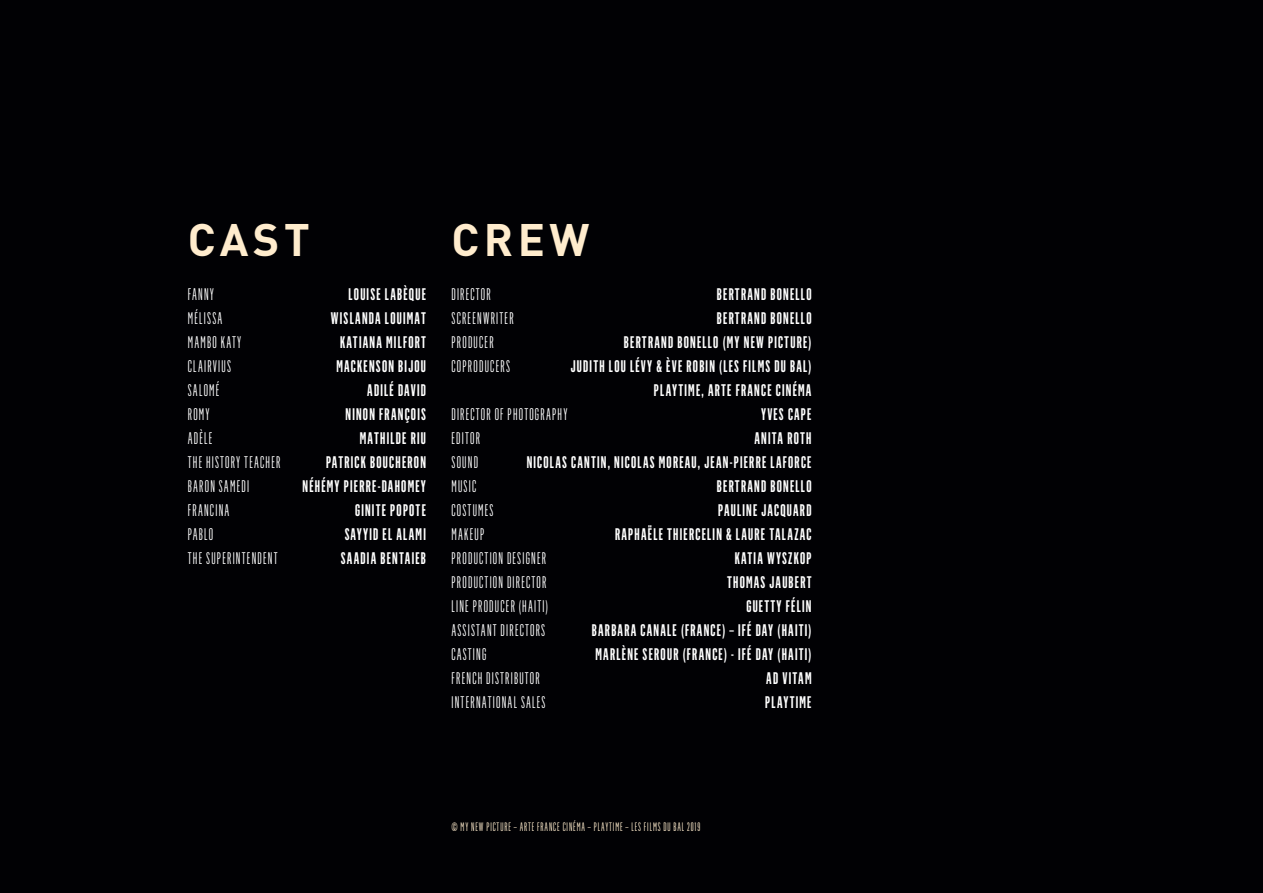
<style>
.page{position:relative;width:1263px;height:893px;background:#010104}
.page>*{position:absolute;margin:0;border:0;box-sizing:border-box;transform-origin:0 0}
.t1{font:700 45px "DIN";color:#ffeccd}
.t2{font:600 16.5px/24px "Flama Ultracondensed";letter-spacing:.075em;color:#fff}
.t3{font:16.5px "Flama Ultracondensed";letter-spacing:.075em;color:#fff}
.t4{font:12px "Flama Ultracondensed";letter-spacing:.075em;color:#ffeccd}
.s1{font-weight:600}
</style>
<div class="page">
<h1 class="t1" style="left:188px;top:211px;width:63px">CAST</h1>
<p class="t3" style="left:188px;top:284px;width:28px">FANNY</p>
<p class="t2" style="left:348px;top:282px;width:12px">LOUISE</p>
<p class="t2" style="left:385px;top:282px;width:37px">LABÈQUE</p>
<p class="t3" style="left:188px;top:308px;width:36px">MÉLISSA</p>
<p class="t2" style="left:331px;top:306px;width:7px">WISLANDA</p>
<p class="t2" style="left:385px;top:306px;width:13px">LOUIMAT</p>
<p class="t3" style="left:188px;top:332px;width:55px">MAMBO KATY</p>
<p class="t2" style="left:340px;top:330px;width:14px">KATIANA</p>
<p class="t2" style="left:386px;top:330px;width:14px">MILFORT</p>
<p class="t3" style="left:188px;top:356px;width:45px">CLAIRVIUS</p>
<p class="t2" style="left:336px;top:354px;width:28px">MACKENSON</p>
<p class="t2" style="left:398px;top:354px;width:23px">BIJOU</p>
<p class="t3" style="left:188px;top:380px;width:33px">SALOMÉ</p>
<p class="t2" style="left:367px;top:378px;width:44px">ADILÉ DAVID</p>
<p class="t3" style="left:188px;top:404px;width:23px">ROMY</p>
<p class="t2" style="left:345px;top:402px;width:14px">NINON</p>
<p class="t2" style="left:379px;top:402px;width:38px">FRANÇOIS</p>
<p class="t3" style="left:188px;top:428px;width:26px">ADÈLE</p>
<p class="t2" style="left:360px;top:426px;width:63px">MATHILDE RIU</p>
<p class="t3" style="left:188px;top:452px;width:94px">THE HISTORY TEACHER</p>
<p class="t2" style="left:326px;top:450px;width:83px">PATRICK BOUCHERON</p>
<p class="t3" style="left:188px;top:476px;width:63px">BARON SAMEDI</p>
<p class="t2" style="left:303px;top:474px;width:54px">NÉHÉMY PIERRE</p>
<p class="t2" style="left:378px;top:474px;width:50px">-DAHOMEY</p>
<p class="t3" style="left:188px;top:500px;width:43px">FRANCINA</p>
<p class="t2" style="left:355px;top:498px;width:13px">GINITE</p>
<p class="t2" style="left:390px;top:498px;width:14px">POPOTE</p>
<p class="t3" style="left:188px;top:524px;width:27px">PABLO</p>
<p class="t2" style="left:345px;top:522px;width:66px">SAYYID EL ALAMI</p>
<p class="t3" style="left:188px;top:548px;width:91px">THE SUPERINTENDENT</p>
<p class="t2" style="left:341px;top:546px;width:13px">SAADIA</p>
<p class="t2" style="left:380px;top:546px;width:13px">BENTAIEB</p>
<h1 class="t1" style="left:451px;top:211px;width:139px">CREW</h1>
<p class="t3" style="left:451px;top:284px;width:41px">DIRECTOR</p>
<p class="t2" style="left:717px;top:282px;width:14px">BERTRAND</p>
<p class="t2" style="left:770px;top:282px;width:13px">BONELLO</p>
<p class="t3" style="left:451px;top:308px;width:64px">SCREENWRITER</p>
<p class="t2" style="left:717px;top:306px;width:14px">BERTRAND</p>
<p class="t2" style="left:770px;top:306px;width:13px">BONELLO</p>
<p class="t3" style="left:451px;top:332px;width:44px">PRODUCER</p>
<p class="t2" style="left:624px;top:330px;width:14px">BERTRAND</p>
<p class="t2" style="left:677px;top:330px;width:13px">BONELLO</p>
<p class="t2" style="left:723px;top:330px;width:90px">(MY NEW PICTURE)</p>
<p class="t3" style="left:451px;top:356px;width:76px">COPRODUCERS <span class="s1">JUDIT</span></p>
<p class="t2" style="left:599px;top:354px;width:100px">H LOU LÉVY &amp; ÈVE ROBIN</p>
<p class="t2" style="left:719px;top:354px;width:36px">(LES FILMS</p>
<p class="t2" style="left:654px;top:354px;width:159px;text-indent:121px">DU BAL)<br>PLAYTIME, ARTE FRANCE CINÉMA</p>
<p class="t3" style="left:451px;top:404px;width:118px">DIRECTOR OF PHOTOGRAPHY</p>
<p class="t2" style="left:761px;top:402px;width:6px">YVES</p>
<p class="t2" style="left:788px;top:402px;width:7px">CAPE</p>
<p class="t3" style="left:451px;top:428px;width:30px">EDITOR</p>
<p class="t2" style="left:754px;top:426px;width:14px">ANITA</p>
<p class="t2" style="left:787px;top:426px;width:26px">ROTH</p>
<p class="t3" style="left:451px;top:452px;width:28px">SOUND</p>
<p class="t2" style="left:527px;top:450px;width:24px">NICOLAS</p>
<p class="t2" style="left:571px;top:450px;width:7px">CANTIN</p>
<p class="t2" style="left:608px;top:450px;width:31px">, NICOLAS</p>
<p class="t2" style="left:659px;top:450px;width:15px">MOREAU</p>
<p class="t2" style="left:698px;top:450px;width:49px">, JEAN-PIERRE</p>
<p class="t2" style="left:770px;top:450px;width:42px">LAFORCE</p>
<p class="t3" style="left:451px;top:476px;width:26px">MUSIC</p>
<p class="t2" style="left:717px;top:474px;width:14px">BERTRAND</p>
<p class="t2" style="left:770px;top:474px;width:13px">BONELLO</p>
<p class="t3" style="left:451px;top:500px;width:43px">COSTUMES</p>
<p class="t2" style="left:718px;top:498px;width:13px">PAULINE</p>
<p class="t2" style="left:762px;top:498px;width:33px">JACQUARD</p>
<p class="t3" style="left:451px;top:524px;width:33px">MAKEUP</p>
<p class="t2" style="left:615px;top:522px;width:134px">RAPHAËLE THIERCELIN &amp; LAURE</p>
<p class="t2" style="left:769px;top:522px;width:13px">TALAZA</p>
<p class="t2" style="left:806px;top:522px;width:7px">C</p>
<p class="t3" style="left:451px;top:548px;width:96px">PRODUCTION DESIGNER</p>
<p class="t2" style="left:735px;top:546px;width:13px">KATIA</p>
<p class="t2" style="left:767px;top:546px;width:22px">WYSZKOP</p>
<p class="t3" style="left:451px;top:572px;width:96px">PRODUCTION DIRECTOR</p>
<p class="t2" style="left:727px;top:570px;width:20px">THOMAS</p>
<p class="t2" style="left:770px;top:570px;width:7px">JAUBERT</p>
<p class="t3" style="left:451px;top:596px;width:98px">LINE PRODUCER (HAITI)</p>
<p class="t2" style="left:746px;top:594px;width:56px">GUETTY FÉLIN</p>
<p class="t3" style="left:451px;top:620px;width:95px">ASSISTANT DIRECTORS</p>
<p class="t2" style="left:592px;top:618px;width:14px">BARBARA</p>
<p class="t2" style="left:640px;top:618px;width:7px">CANALE</p>
<p class="t2" style="left:681px;top:618px;width:107px">(FRANCE) – IFÉ DAY (HAITI</p>
<p class="t2" style="left:809px;top:618px;width:4px">)</p>
<p class="t3" style="left:451px;top:644px;width:36px">CASTING</p>
<p class="t2" style="left:595px;top:642px;width:61px">MARLÈNE SEROUR</p>
<p class="t2" style="left:683px;top:642px;width:105px">(FRANCE) - IFÉ DAY (HAITI</p>
<p class="t2" style="left:809px;top:642px;width:4px">)</p>
<p class="t3" style="left:451px;top:668px;width:90px">FRENCH DISTRIBUTOR</p>
<p class="t2" style="left:766px;top:666px;width:29px">AD VITAM</p>
<p class="t3" style="left:451px;top:692px;width:76px">INTERNATIONAL SALES</p>
<p class="t2" style="left:765px;top:690px;width:31px">PLAYTIME</p>
<p class="t4" style="left:451px;top:820px;width:250px">© MY NEW PICTURE – ARTE FRANCE CINÉMA – PLAYTIME – LES FILMS DU BAL 2019</p>
</div>
